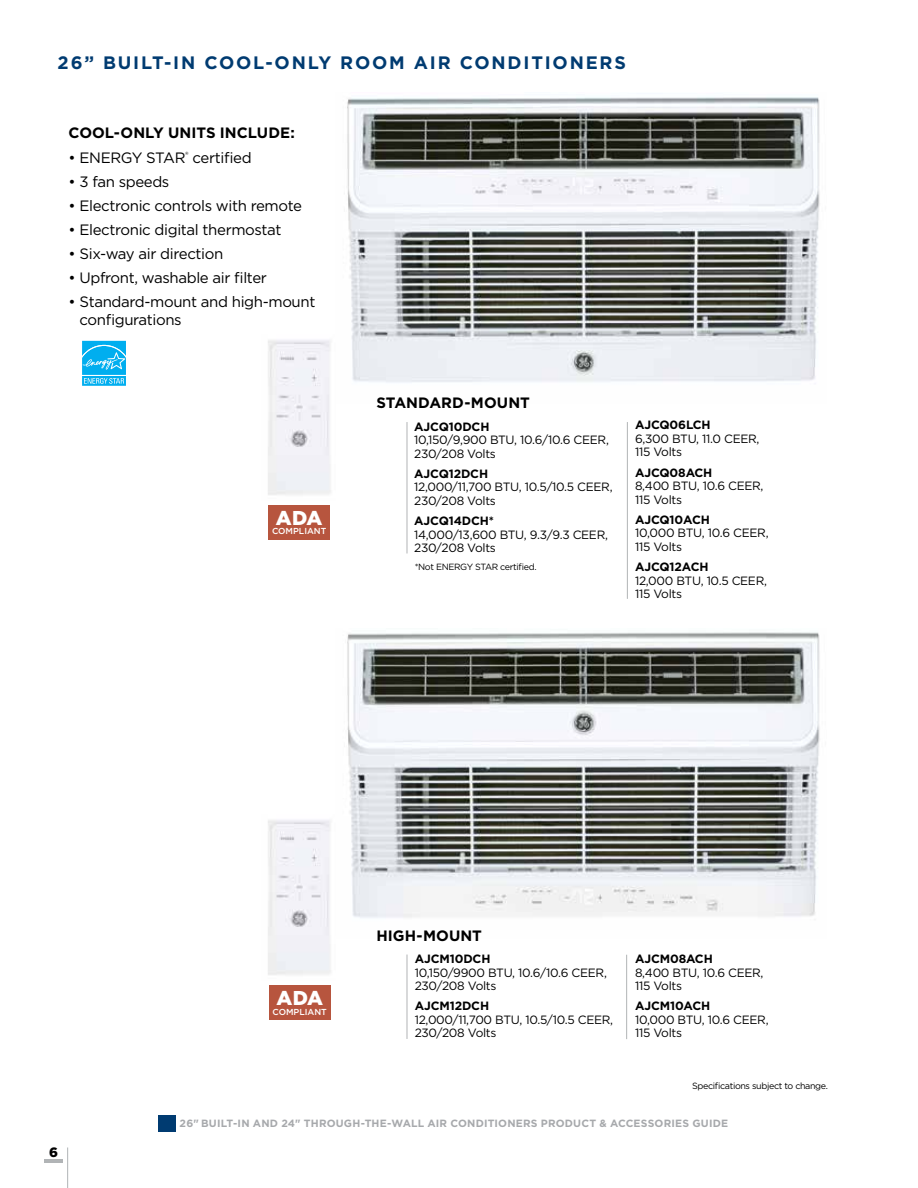
<style>
.page{position:relative;width:918px;height:1188px;background:#fff}
.page>*{position:absolute;margin:0;border:0;box-sizing:border-box;transform-origin:0 0}
.t1{font:900 19.95px "Gotham";letter-spacing:-.015em;color:#fff}
.t2{font:700 18px "Gotham";letter-spacing:.1em;color:#003b71}
.t3{font:15px/18px "Gotham";letter-spacing:-.025em;color:#000}
.t4{font:700 15px "Gotham";letter-spacing:.005em;color:#000}
.t5{font:900 13.5px "Gotham";color:#000}
.t6{font:12px/13.5px "Gotham";letter-spacing:-.025em;color:#000}
.t7{font:700 12px "Gotham";letter-spacing:-.01em;color:#000}
.t8{font:700 10.5px "Gotham";letter-spacing:.015em;color:#a7a9ac}
.t9{font:9px "Gotham";letter-spacing:-.04em;color:#000}
.t10{font:500 8.7px "Gotham";color:#fff}
</style>
<div class="page">
<hr style="left:67px;top:1148px;width:1px;height:40px;background:#b1b4b6">
<hr style="left:45px;top:1159px;width:18px;height:4px;background:#b1b4b6">
<img style="left:347px;top:97px;width:473px;height:286px">
<img style="left:347px;top:632px;width:473px;height:286px">
<hr style="left:407px;top:422px;width:1px;height:131px;background:#b1b4b6">
<hr style="left:407px;top:955px;width:1px;height:84px;background:#b1b4b6">
<hr style="left:626px;top:955px;width:1px;height:84px;background:#b1b4b6">
<hr style="left:627px;top:422px;width:1px;height:177px;background:#b1b4b6">
<div style="left:268px;top:505px;width:62px;height:35px;background:#b7553e"></div>
<div style="left:269px;top:986px;width:61px;height:34px;background:#b7553e"></div>
<div style="left:81px;top:340px;width:46px;height:36px;background:#d4f1fc"></div>
<svg style="left:81px;top:341px;width:46px;height:45px"></svg>
<img style="left:268px;top:340px;width:63px;height:155px">
<img style="left:268px;top:820px;width:63px;height:155px">
<div style="left:158px;top:1115px;width:17px;height:16px;background:#003b71"></div>
<h2 class="t2" style="left:58px;top:51px;width:570px">26” BUILT-IN COOL-ONLY ROOM AIR CONDITIONERS</h2>
<p class="t4" style="left:69px;top:123px;width:228px">COOL-ONLY UNITS INCLUDE:</p>
<p class="t3" style="left:69px;top:148px;width:184px">• ENERGY STAR<sup>®</sup> certified</p>
<p class="t3" style="left:69px;top:172px;width:102px">• 3 fan speeds</p>
<p class="t3" style="left:69px;top:196px;width:235px">• Electronic controls with remote</p>
<p class="t3" style="left:69px;top:220px;width:214px">• Electronic digital thermostat</p>
<p class="t3" style="left:69px;top:244px;width:156px">• Six-way air direction</p>
<p class="t3" style="left:69px;top:268px;width:200px">• Upfront, washable air filter</p>
<p class="t3" style="left:80px;top:292px;width:237px;text-indent:-11px">• Standard-mount and high-mount configurations</p>
<h1 class="t1" style="left:276px;top:504px;width:48px">ADA</h1>
<p class="t10" style="left:272px;top:526px;width:56px">COMPLIANT</p>
<p class="t4" style="left:376px;top:393px;width:155px">STANDARD-MOUNT</p>
<p class="t7" style="left:414px;top:418px;width:77px">AJCQ10DCH</p>
<p class="t6" style="left:414px;top:433px;width:196px">10,150/9,900 BTU, 10.6/10.6 CEER,<br>230/208 Volts</p>
<p class="t7" style="left:414px;top:466px;width:76px">AJCQ12DCH</p>
<p class="t6" style="left:414px;top:480px;width:200px">12,000/11,700 BTU, 10.5/10.5 CEER,<br>230/208 Volts</p>
<p class="t7" style="left:414px;top:513px;width:81px">AJCQ14DCH*</p>
<p class="t6" style="left:414px;top:527px;width:195px">14,000/13,600 BTU, 9.3/9.3 CEER,<br>230/208 Volts</p>
<p class="t9" style="left:415px;top:561px;width:123px">*Not ENERGY STAR certified.</p>
<p class="t7" style="left:635px;top:417px;width:77px">AJCQ06LCH</p>
<p class="t6" style="left:635px;top:432px;width:126px">6,300 BTU, 11.0 CEER,<br>115 Volts</p>
<p class="t7" style="left:635px;top:465px;width:79px">AJCQ08ACH</p>
<p class="t6" style="left:635px;top:479px;width:130px">8,400 BTU, 10.6 CEER,<br>115 Volts</p>
<p class="t7" style="left:635px;top:512px;width:76px">AJCQ10ACH</p>
<p class="t6" style="left:635px;top:526px;width:135px">10,000 BTU, 10.6 CEER,<br>115 Volts</p>
<p class="t7" style="left:635px;top:559px;width:75px">AJCQ12ACH</p>
<p class="t6" style="left:635px;top:573px;width:133px">12,000 BTU, 10.5 CEER,<br>115 Volts</p>
<h1 class="t1" style="left:276px;top:985px;width:48px">ADA</h1>
<p class="t10" style="left:272px;top:1006px;width:56px">COMPLIANT</p>
<p class="t4" style="left:376px;top:925px;width:107px">HIGH-MOUNT</p>
<p class="t7" style="left:415px;top:951px;width:77px">AJCM10DCH</p>
<p class="t6" style="left:415px;top:965px;width:194px">10,150/9900 BTU, 10.6/10.6 CEER,<br>230/208 Volts</p>
<p class="t7" style="left:415px;top:998px;width:76px">AJCM12DCH</p>
<p class="t6" style="left:415px;top:1013px;width:200px">12,000/11,700 BTU, 10.5/10.5 CEER,<br>230/208 Volts</p>
<p class="t7" style="left:635px;top:951px;width:79px">AJCM08ACH</p>
<p class="t6" style="left:635px;top:965px;width:130px">8,400 BTU, 10.6 CEER,<br>115 Volts</p>
<p class="t7" style="left:635px;top:998px;width:77px">AJCM10ACH</p>
<p class="t6" style="left:635px;top:1013px;width:135px">10,000 BTU, 10.6 CEER,<br>115 Volts</p>
<p class="t9" style="left:692px;top:1080px;width:137px">Specifications subject to change.</p>
<p class="t5" style="left:49px;top:1143px;width:10px">6</p>
<p class="t8" style="left:180px;top:1116px;width:550px">26" BUILT-IN AND 24" THROUGH-THE-WALL AIR CONDITIONERS PRODUCT &amp; ACCESSORIES GUIDE</p>
</div>
